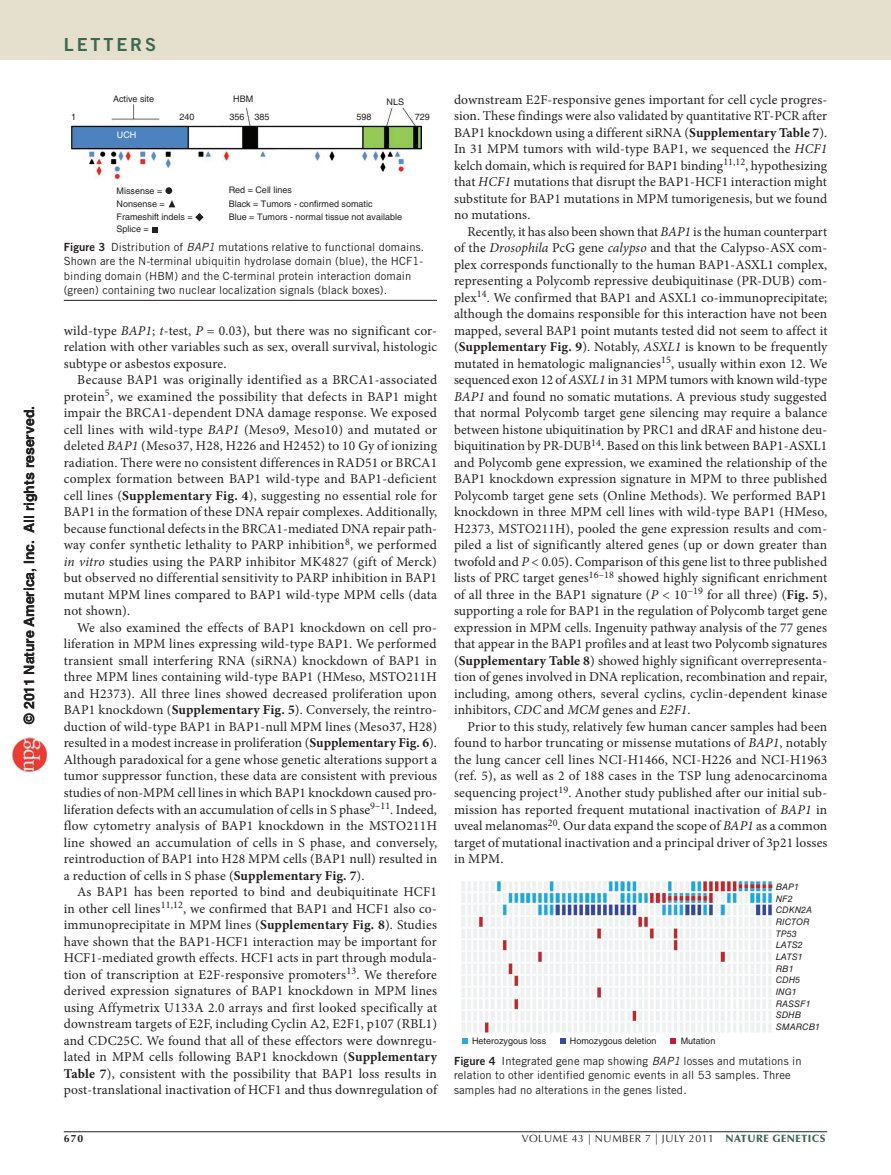
<style>
.page{position:relative;width:891px;height:1175px;background:#fff}
.page>*{position:absolute;margin:0;border:0;box-sizing:border-box;transform-origin:0 0}
.z-HEADER_follow_Left{font:18px "Trade Gothic LT Std Bd 2";letter-spacing:.16em;color:#3b684f}
.t1{font:700 14.1px "Helvetica LT Std";color:#231f20}
.pPara{font:13.5px/16.5px "Minion Pro";letter-spacing:.01em;color:#231f20;text-align:justify}
.pFigureCaption{font:11.25px/14.2px "Trade Gothic LT Std";letter-spacing:.01em;color:#231f20}
.t2{font:10.5px "Optima LT Std";letter-spacing:.05em;color:#231f20}
.t3{font:700 10.5px "Optima LT Std";color:#231f20}
.t4{font:9px/13.5px "Helvetica LT Std";color:#231f20}
.t5{font:italic 9px/11.7px "Helvetica LT Std";color:#231f20}
.t6{font:9px "Helvetica LT Std";color:#fff}
.s1{font-style:inherit}
.s2{font-family:"Trade Gothic LT Std Bd 2"}
.s3{font-style:italic}
.s4{font-weight:700}
.s5{font-weight:900;color:#3b684f}
</style>
<div class="page">
<div style="left:0;top:0;width:891px;height:60px;background:#e5e0ce"></div>
<hr style="left:64px;top:1131px;width:763px;height:1px;background:#231f20">
<img style="left:72px;top:104px;width:350px;height:74px">
<svg style="left:152px;top:227px;width:6px;height:6px"></svg>
<svg style="left:195px;top:213px;width:9px;height:8px"></svg>
<svg style="left:169px;top:200px;width:6px;height:7px"></svg>
<div style="left:165px;top:187px;width:7px;height:7px;background:#231f20;border-radius:50%"></div>
<hr style="left:64px;top:300px;width:373px;height:1px;background:#231f20">
<img style="left:461px;top:881px;width:315px;height:152px">
<svg style="left:671px;top:1038px;width:5px;height:6px"></svg>
<svg style="left:560px;top:1038px;width:6px;height:6px"></svg>
<svg style="left:463px;top:1038px;width:5px;height:6px"></svg>
<img style="left:12px;top:738px;width:34px;height:34px">
<p class="t1" style="left:21px;top:723px;width:319px;rotate:-90deg">© 201<span class="s1">1</span> Nature America, Inc. All rights reserved.</p>
<p class="z-HEADER_follow_Left" style="left:64px;top:33px;width:94px">letters</p>
<p class="t4" style="left:113px;top:92px;width:43px">Active site</p>
<p class="t4" style="left:233px;top:92px;width:21px">HBM</p>
<p class="t4" style="left:387px;top:95px;width:19px">NLS</p>
<p class="t4" style="left:71px;top:110px;width:7px">1</p>
<p class="t4" style="left:180px;top:110px;width:17px">240</p>
<p class="t4" style="left:229px;top:110px;width:42px">356 385</p>
<p class="t4" style="left:357px;top:110px;width:17px">598</p>
<p class="t4" style="left:415px;top:110px;width:17px">729</p>
<p class="t6" style="left:117px;top:130px;width:21px">UCH</p>
<p class="t4" style="left:117px;top:184px;width:50px">Missense =<br>Nonsense =</p>
<p class="t4" style="left:117px;top:210px;width:78px;line-height:12.6px">Frameshift indels =<br>Splice =</p>
<p class="t4" style="left:229px;top:183px;width:175px">Red = Cell lines<br>Black = Tumors - confirmed somatic<br>Blue = Tumors - normal tissue not available</p>
<p class="pFigureCaption" style="left:64px;top:240px;width:362px"><span class="s2">Figure 3</span> Distribution of <span class="s3">BAP1</span> mutations relative to functional domains.<br>Shown are the N-terminal ubiquitin hydrolase domain (blue), the HCF1- binding domain (HBM) and the C-terminal protein interaction domain (green) containing two nuclear localization signals (black boxes).</p>
<p class="pPara" style="left:64px;top:322px;width:375px">wild-type <span class="s3">BAP1</span>; <span class="s3">t</span>-test, <span class="s3">P</span> = 0.03), but there was no significant cor&shy;relation with other variables such as sex, overall survival, histologic subtype or asbestos exposure.</p>
<p class="pPara" style="left:64px;top:372px;width:375px;text-indent:14px">Because BAP1 was originally identified as a BRCA1-associated protein<sup>5</sup>, we examined the possibility that defects in BAP1 might impair the BRCA1-dependent DNA damage response. We exposed cell lines with wild-type <span class="s3">BAP1</span> (Meso9, Meso10) and mutated or deleted <span class="s3">BAP1</span> (Meso37, H28, H226 and H2452) to 10 Gy of ionizing radiation. There were no consistent differences in RAD51 or BRCA1 complex formation between BAP1 wild-type and BAP1-deficient cell lines (<span class="s4">Supplementary Fig. 4</span>), suggesting no essential role for BAP1 in the formation of these DNA repair complexes. Additionally, because functional defects in the BRCA1-mediated DNA repair path&shy;way confer synthetic lethality to PARP inhibition<sup>8</sup>, we performed <span class="s3">in vitro</span> studies using the PARP inhibitor MK4827 (gift of Merck) but observed no differential sensitivity to PARP inhibition in BAP1 mutant MPM lines compared to BAP1 wild-type MPM cells (data not shown).</p>
<p class="pPara" style="left:64px;top:619px;width:375px;text-indent:14px">We also examined the effects of BAP1 knockdown on cell pro&shy;liferation in MPM lines expressing wild-type BAP1. We performed transient small interfering RNA (siRNA) knockdown of BAP1 in three MPM lines containing wild-type BAP1 (HMeso, MSTO211H and H2373). All three lines showed decreased proliferation upon BAP1 knockdown (<span class="s4">Supplementary Fig. 5</span>). Conversely, the reintro&shy;duction of wild-type BAP1 in BAP1-null MPM lines (Meso37, H28) resulted in a modest increase in proliferation (<span class="s4">Supplementary Fig. 6</span>).<br>Although paradoxical for a gene whose genetic alterations support a tumor suppressor function, these data are consistent with previous studies of non-MPM cell lines in which BAP1 knockdown caused pro&shy;liferation defects with an accumulation of cells in S phase<sup>9–11</sup>. Indeed, flow cytometry analysis of BAP1 knockdown in the MSTO211H line showed an accumulation of cells in S phase, and conversely, reintroduction of BAP1 into H28 MPM cells (BAP1 null) resulted in a reduction of cells in S phase (<span class="s4">Supplementary Fig. 7</span>).</p>
<p class="pPara" style="left:64px;top:883px;width:375px;text-indent:14px">As BAP1 has been reported to bind and deubiquitinate HCF1 in other cell lines<sup>11,12</sup>, we confirmed that BAP1 and HCF1 also co&shy;immunoprecipitate in MPM lines (<span class="s4">Supplementary Fig. 8</span>). Studies have shown that the BAP1-HCF1 interaction may be important for HCF1-mediated growth effects. HCF1 acts in part through modula&shy;tion of transcription at E2F-responsive promoters<sup>13</sup>. We therefore derived expression signatures of BAP1 knockdown in MPM lines using Affymetrix U133A 2.0 arrays and first looked specifically at downstream targets of E2F, including Cyclin A2, E2F1, p107 (RBL1) and CDC25C. We found that all of these effectors were downregu&shy;lated in MPM cells following BAP1 knockdown (<span class="s4">Supplementary Table 7</span>), consistent with the possibility that BAP1 loss results in post--translational inactivation of HCF1 and thus downregulation of</p>
<p class="pPara" style="left:454px;top:91px;width:375px">downstream E2F-responsive genes important for cell cycle progres&shy;sion. These findings were also validated by quantitative RT-PCR after BAP1 knockdown using a different siRNA (<span class="s4">Supplementary Table 7</span>).<br>In 31 MPM tumors with wild-type BAP1, we sequenced the <span class="s3">HCF1 </span>kelch domain, which is required for BAP1 binding<sup>11,12</sup>, hypothesizing that <span class="s3">HCF1</span> mutations that disrupt the BAP1-HCF1 interaction might substitute for BAP1 mutations in MPM tumorigenesis, but we found no mutations.</p>
<p class="pPara" style="left:454px;top:223px;width:375px;text-indent:14px">Recently, it has also been shown that <span class="s3">BAP1</span> is the human counterpart of the <span class="s3">Drosophila</span> PcG gene <span class="s3">calypso</span> and that the Calypso-ASX com&shy;plex corresponds functionally to the human BAP1-ASXL1 complex, representing a Polycomb repressive deubiquitinase (PR-DUB) com&shy;plex<sup>14</sup>. We confirmed that BAP1 and ASXL1 co-immunoprecipitate; although the domains responsible for this interaction have not been mapped, several BAP1 point mutants tested did not seem to affect it (<span class="s4">Supplementary Fig. 9</span>). Notably, <span class="s3">ASXL1</span> is known to be frequently mutated in hematologic malignancies<sup>15</sup>, usually within exon 12. We sequenced exon 12 of <span class="s3">ASXL1</span> in 31 MPM tumors with known wild-type <span class="s3">BAP1</span> and found no somatic mutations. A previous study suggested that normal Polycomb target gene silencing may require a balance between histone ubiquitination by PRC1 and dRAF and histone deu&shy;biquitination by PR-DUB<sup>14</sup>. Based on this link between BAP1-ASXL1 and Polycomb gene expression, we examined the relationship of the BAP1 knockdown expression signature in MPM to three published Polycomb target gene sets (Online Methods). We performed BAP1 knockdown in three MPM cell lines with wild-type BAP1 (HMeso, H2373, MSTO211H), pooled the gene expression results and com&shy;piled a list of significantly altered genes (up or down greater than twofold and <span class="s3">P</span> &lt; 0.05). Comparison of this gene list to three published lists of PRC target genes<sup>16–18</sup> showed highly significant enrichment of all three in the BAP1 signature (<span class="s3">P</span> &lt; 10<sup>−19</sup> for all three) (<span class="s4">Fig. 5</span>), supporting a role for BAP1 in the regulation of Polycomb target gene expression in MPM cells. Ingenuity pathway analysis of the 77 genes that appear in the BAP1 profiles and at least two Polycomb signatures (<span class="s4">Supplementary Table 8</span>) showed highly significant overrepresenta&shy;tion of genes involved in DNA replication, recombination and repair, including, among others, several cyclins, cyclin-dependent kinase inhibitors, <span class="s3">CDC</span> and <span class="s3">MCM</span> genes and <span class="s3">E2F1</span>.</p>
<p class="pPara" style="left:454px;top:718px;width:375px;text-indent:14px">Prior to this study, relatively few human cancer samples had been found to harbor truncating or missense mutations of <span class="s3">BAP1</span>, notably the lung cancer cell lines NCI-H1466, NCI-H226 and NCI-H1963 (ref. 5), as well as 2 of 188 cases in the TSP lung adenocarcinoma sequencing project<sup>19</sup>. Another study published after our initial sub&shy;mission has reported frequent mutational inactivation of <span class="s3">BAP1</span> in uveal melanomas<sup>20</sup>. Our data expand the scope of <span class="s3">BAP1</span> as a common target of mutational inactivation and a principal driver of 3p21 losses in MPM.</p>
<p class="t5" style="left:776px;top:880px;width:46px">BAP1<br>NF2<br>CDKN2A<br>RICTOR<br>TP53<br>LATS2<br>LATS1<br>RB1<br>CDH5<br>ING1<br>RASSF1<br>SDHB<br>SMARCB1</p>
<p class="t4" style="left:472px;top:1034px;width:76px">Heterozygous loss</p>
<p class="t4" style="left:570px;top:1034px;width:88px">Homozygous deletion</p>
<p class="t4" style="left:681px;top:1034px;width:36px">Mutation</p>
<p class="pFigureCaption" style="left:454px;top:1053px;width:349px"><span class="s2">Figure 4</span> Integrated gene map showing <span class="s3">BAP1</span> losses and mutations in relation to other identified genomic events in all 53 samples. Three samples had no alterations in the genes listed.</p>
<p class="t3" style="left:64px;top:1132px;width:21px">670</p>
<p class="t2" style="left:522px;top:1132px;width:305px">VOLUME 43 | NUMBER 7 | JULY 2011 <span class="s5">NATURE GENETICS</span></p>
</div>
